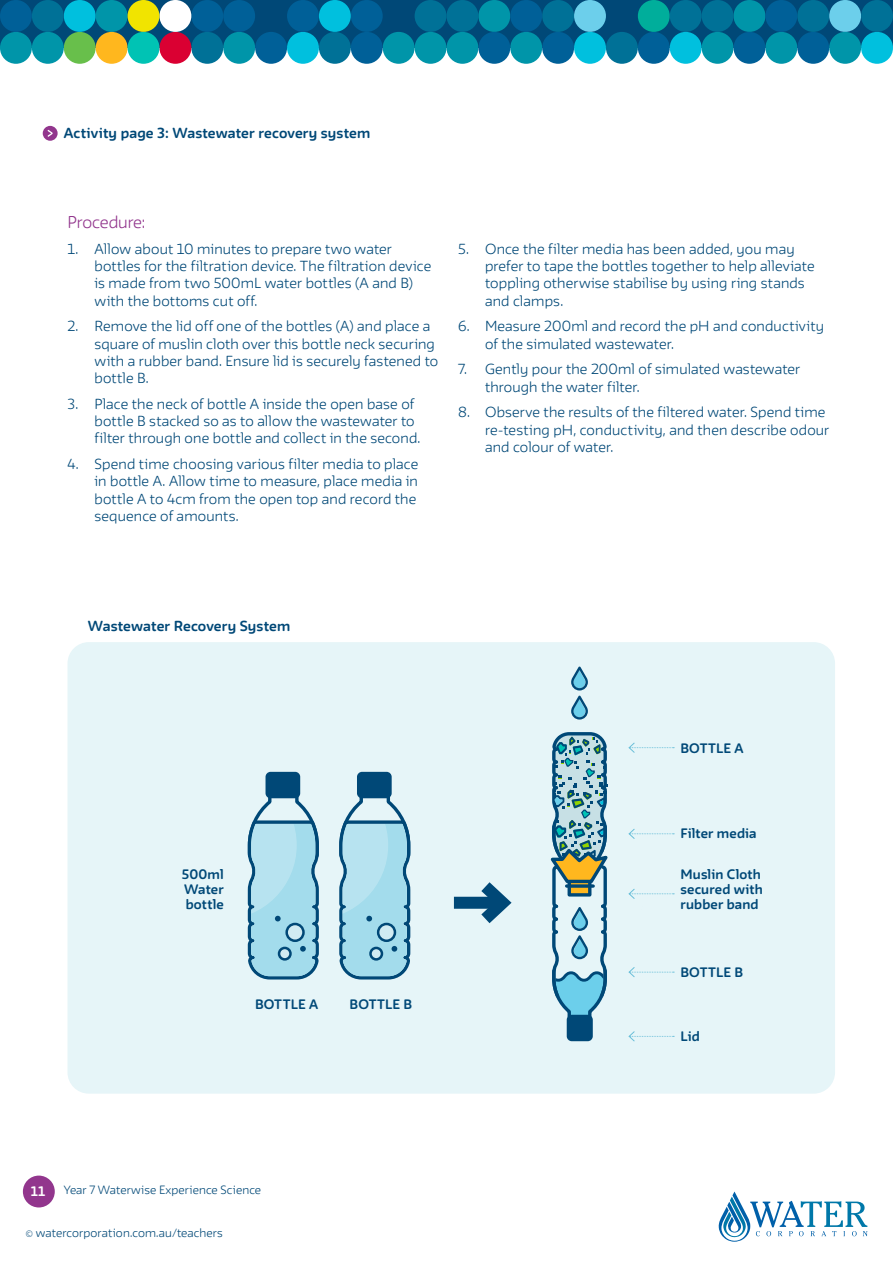
<style>
.page{position:relative;width:893px;height:1263px;background:#fff}
.page>*{position:absolute;margin:0;border:0;box-sizing:border-box;transform-origin:0 0}
.WC_Subhead_O{font:300 15px "FWT Irma Round";letter-spacing:-.01em;color:#92368d}
.t1{font:300 12.75px/17.2px "FWT Irma Round";letter-spacing:.015em;color:#004877}
.WC_Body{font:700 12.75px "FWT Irma Round";letter-spacing:.01em;color:#004877}
.WC_Body_bold{font:700 12.75px "FWT Irma Round";letter-spacing:.01em;color:#004877}
.WC_Body_bold-2{font:700 12px/15px "FWT Irma Round";letter-spacing:.01em;color:#004877}
.Circle_number{font:700 12px "FWT Irma Round";color:#fff}
.WC_Footer{font:300 10.5px "FWT Irma Round";letter-spacing:.01em;color:#004877}
</style>
<div class="page">
<svg style="left:719px;top:1191px;width:148px;height:51px"></svg>
<div style="left:0;top:0;width:893px;height:48px;background:#004877"></div>
<div style="left:223px;top:32px;width:32px;height:32px;background:#0095a9;border-radius:50%"></div>
<div style="left:287px;top:32px;width:32px;height:32px;background:#00c0de;border-radius:50%"></div>
<div style="left:319px;top:32px;width:32px;height:32px;background:#007197;border-radius:50%"></div>
<div style="left:255px;top:32px;width:32px;height:32px;background:#006098;border-radius:50%"></div>
<div style="left:191px;top:32px;width:32px;height:32px;background:#007197;border-radius:50%"></div>
<div style="left:351px;top:0;width:32px;height:32px;background:#006098;border-radius:50%"></div>
<div style="left:287px;top:0;width:32px;height:32px;background:#006098;border-radius:50%"></div>
<div style="left:191px;top:0;width:32px;height:32px;background:#006098;border-radius:50%"></div>
<div style="left:223px;top:0;width:32px;height:32px;background:#006098;border-radius:50%"></div>
<div style="left:319px;top:0;width:32px;height:32px;background:#00c0de;border-radius:50%"></div>
<div style="left:64px;top:32px;width:32px;height:32px;background:#68bf4b;border-radius:50%"></div>
<div style="left:64px;top:0;width:32px;height:32px;background:#00c0de;border-radius:50%"></div>
<div style="left:0;top:32px;width:32px;height:32px;background:#0095a9;border-radius:50%"></div>
<div style="left:383px;top:32px;width:32px;height:32px;background:#0095a9;border-radius:50%"></div>
<div style="left:32px;top:32px;width:32px;height:32px;background:#0095a9;border-radius:50%"></div>
<div style="left:32px;top:0;width:32px;height:32px;background:#007197;border-radius:50%"></div>
<div style="left:0;top:0;width:32px;height:32px;background:#006098;border-radius:50%"></div>
<div style="left:351px;top:32px;width:32px;height:32px;background:#006098;border-radius:50%"></div>
<div style="left:96px;top:0;width:32px;height:32px;background:#0095a9;border-radius:50%"></div>
<div style="left:159px;top:32px;width:32px;height:32px;background:#da0032;border-radius:50%"></div>
<div style="left:96px;top:32px;width:32px;height:32px;background:#ffb71e;border-radius:50%"></div>
<div style="left:159px;top:0;width:32px;height:32px;background:#fff;border-radius:50%"></div>
<div style="left:128px;top:0;width:31px;height:32px;background:#f1e400;border-radius:50%"></div>
<div style="left:128px;top:32px;width:31px;height:32px;background:#00c3b4;border-radius:50%"></div>
<div style="left:415px;top:0;width:31px;height:32px;background:#007197;border-radius:50%"></div>
<div style="left:415px;top:32px;width:31px;height:32px;background:#0095a9;border-radius:50%"></div>
<div style="left:638px;top:32px;width:32px;height:32px;background:#006098;border-radius:50%"></div>
<div style="left:510px;top:32px;width:32px;height:32px;background:#0095a9;border-radius:50%"></div>
<div style="left:542px;top:32px;width:32px;height:32px;background:#006098;border-radius:50%"></div>
<div style="left:478px;top:0;width:32px;height:32px;background:#0095a9;border-radius:50%"></div>
<div style="left:446px;top:32px;width:32px;height:32px;background:#0095a9;border-radius:50%"></div>
<div style="left:478px;top:32px;width:32px;height:32px;background:#006098;border-radius:50%"></div>
<div style="left:542px;top:0;width:32px;height:32px;background:#007197;border-radius:50%"></div>
<div style="left:574px;top:0;width:32px;height:32px;background:#6ccfeb;border-radius:50%"></div>
<div style="left:510px;top:0;width:32px;height:32px;background:#006098;border-radius:50%"></div>
<div style="left:446px;top:0;width:32px;height:32px;background:#007197;border-radius:50%"></div>
<div style="left:574px;top:32px;width:32px;height:32px;background:#00c0de;border-radius:50%"></div>
<div style="left:606px;top:32px;width:32px;height:32px;background:#007197;border-radius:50%"></div>
<div style="left:638px;top:0;width:32px;height:32px;background:#00ae9b;border-radius:50%"></div>
<div style="left:670px;top:0;width:32px;height:32px;background:#007197;border-radius:50%"></div>
<div style="left:670px;top:32px;width:32px;height:32px;background:#00c0de;border-radius:50%"></div>
<div style="left:765px;top:32px;width:32px;height:32px;background:#0095a9;border-radius:50%"></div>
<div style="left:797px;top:32px;width:32px;height:32px;background:#006098;border-radius:50%"></div>
<div style="left:733px;top:0;width:32px;height:32px;background:#0095a9;border-radius:50%"></div>
<div style="left:702px;top:32px;width:31px;height:32px;background:#0095a9;border-radius:50%"></div>
<div style="left:733px;top:32px;width:32px;height:32px;background:#006098;border-radius:50%"></div>
<div style="left:797px;top:0;width:32px;height:32px;background:#007197;border-radius:50%"></div>
<div style="left:829px;top:0;width:32px;height:32px;background:#6ccfeb;border-radius:50%"></div>
<div style="left:765px;top:0;width:32px;height:32px;background:#006098;border-radius:50%"></div>
<div style="left:702px;top:0;width:31px;height:32px;background:#007197;border-radius:50%"></div>
<div style="left:861px;top:32px;width:32px;height:32px;background:#00c0de;border-radius:50%"></div>
<div style="left:861px;top:0;width:32px;height:32px;background:#007197;border-radius:50%"></div>
<div style="left:829px;top:32px;width:32px;height:32px;background:#0095a9;border-radius:50%"></div>
<div style="left:23px;top:1175px;width:32px;height:32px;background:#92368d;border-radius:50%"></div>
<svg style="left:43px;top:126px;width:15px;height:15px"></svg>
<div style="left:68px;top:642px;width:767px;height:452px;background:#e6f5f8;border-radius:21px"></div>
<svg style="left:571px;top:696px;width:17px;height:23px"></svg>
<svg style="left:571px;top:666px;width:17px;height:24px"></svg>
<svg style="left:550px;top:732px;width:58px;height:288px"></svg>
<div style="left:567px;top:1015px;width:26px;height:26px;background:#004877;border-radius:5px"></div>
<div style="left:357px;top:772px;width:35px;height:26px;background:#004877;border-radius:5px"></div>
<svg style="left:339px;top:792px;width:72px;height:188px"></svg>
<div style="left:266px;top:772px;width:34px;height:26px;background:#004877;border-radius:5px"></div>
<svg style="left:247px;top:792px;width:72px;height:188px"></svg>
<div style="left:454px;top:897px;width:49px;height:12px;background:#004877"></div>
<svg style="left:468px;top:882px;width:44px;height:42px"></svg>
<svg style="left:628px;top:742px;width:46px;height:11px"></svg>
<svg style="left:628px;top:828px;width:46px;height:11px"></svg>
<svg style="left:628px;top:888px;width:46px;height:11px"></svg>
<svg style="left:628px;top:967px;width:46px;height:10px"></svg>
<svg style="left:628px;top:1031px;width:46px;height:11px"></svg>
<p class="WC_Body" style="left:64px;top:122px;width:308px">Activity page 3: Wastewater recovery system</p>
<p class="WC_Subhead_O" style="left:68px;top:210px;width:79px">Procedure:</p>
<p class="t1" style="left:94px;top:239px;width:338px;text-indent:-27px">1. Allow about 10 minutes to prepare two water bottles for the filtration device. The filtration device is made from two 500mL water bottles (A and B) with the bottoms cut off.</p>
<p class="t1" style="left:94px;top:317px;width:345px;text-indent:-27px">2. Remove the lid off one of the bottles (A) and place a square of muslin cloth over this bottle neck securing with a rubber band. Ensure lid is securely fastened to bottle B.</p>
<p class="t1" style="left:94px;top:394px;width:327px;text-indent:-27px">3. Place the neck of bottle A inside the open base of bottle B stacked so as to allow the wastewater to filter through one bottle and collect in the second.</p>
<p class="t1" style="left:94px;top:454px;width:325px;text-indent:-27px">4. Spend time choosing various filter media to place in bottle A. Allow time to measure, place media in bottle A to 4cm from the open top and record the sequence of amounts.</p>
<p class="t1" style="left:485px;top:239px;width:331px;text-indent:-27px">5. Once the filter media has been added, you may prefer to tape the bottles together to help alleviate toppling otherwise stabilise by using ring stands and clamps.</p>
<p class="t1" style="left:485px;top:317px;width:340px;text-indent:-27px">6. Measure 200ml and record the pH and conductivity of the simulated wastewater.</p>
<p class="t1" style="left:485px;top:360px;width:317px;text-indent:-27px">7. Gently pour the 200ml of simulated wastewater through the water filter.</p>
<p class="t1" style="left:485px;top:403px;width:346px;text-indent:-27px">8. Observe the results of the filtered water. Spend time re-testing pH, conductivity, and then describe odour and colour of water.</p>
<p class="WC_Body_bold" style="left:88px;top:616px;width:204px">Wastewater Recovery System</p>
<p class="WC_Body_bold-2" style="left:182px;top:866px;width:43px;text-align:justify">500ml Water bottle</p>
<p class="WC_Body_bold-2" style="left:255px;top:996px;width:65px">BOTTLE A</p>
<p class="WC_Body_bold-2" style="left:350px;top:996px;width:64px">BOTTLE B</p>
<p class="WC_Body_bold-2" style="left:680px;top:740px;width:65px">BOTTLE A</p>
<p class="WC_Body_bold-2" style="left:680px;top:825px;width:78px">Filter media</p>
<p class="WC_Body_bold-2" style="left:680px;top:866px;width:84px">Muslin Cloth secured with rubber band</p>
<p class="WC_Body_bold-2" style="left:680px;top:964px;width:64px">BOTTLE B</p>
<p class="WC_Body_bold-2" style="left:680px;top:1028px;width:21px">Lid</p>
<p class="Circle_number" style="left:31px;top:1182px;width:16px">11</p>
<p class="WC_Footer" style="left:64px;top:1182px;width:199px">Year 7 Waterwise Experience Science</p>
<p class="WC_Footer" style="left:26px;top:1225px;width:199px">© watercorporation.com.au/teachers</p>
</div>
